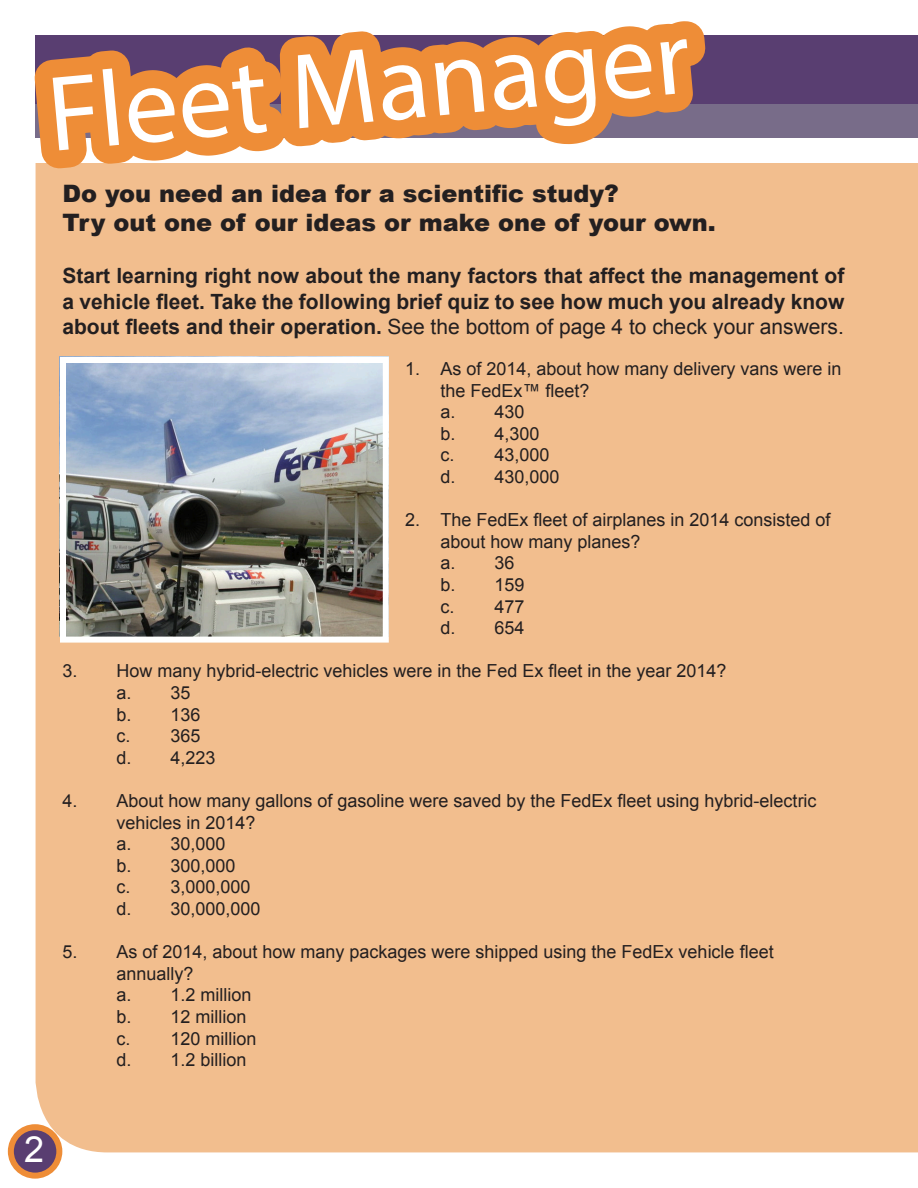
<style>
.page{position:relative;width:918px;height:1188px;background:#fff}
.page>*{position:absolute;margin:0;border:0;box-sizing:border-box;transform-origin:0 0}
.t1{font:108px "Myriad Pro";color:#fff}
.t2{font:36px "Arial";color:#fff}
.t3{font:900 24px "Arial";color:#231f20}
.t4{font:700 21px/25.2px "Arial";color:#231f20;text-align:justify}
.No_Spacing{font:18px/21.6px "Arial";color:#231f20}
.s1{font-weight:400}
</style>
<div class="page">
<div style="left:36px;top:163px;width:882px;height:989px;background:#f2be8e"></div>
<div style="left:35px;top:35px;width:883px;height:90px;background:#593e71"></div>
<img style="left:67px;top:364px;width:315px;height:272px">
<div style="left:60px;top:357px;width:329px;height:286px;border:6px solid #fff"></div>
<div style="left:35px;top:105px;width:883px;height:33px;background:#786c89"></div>
<div style="left:11px;top:1127px;width:48px;height:49px;background:#593e71;border-radius:50%"></div>
<div style="left:8px;top:1124px;width:54px;height:55px;border:6px solid #ee8d37;border-radius:50%"></div>
<svg style="left:34px;top:21px;width:693px;height:168px"></svg>
<p class="t1" style="left:42px;top:47px;width:646px;rotate:-5deg">Fleet Manager</p>
<p class="t3" style="left:62px;top:176px;width:558px">Do you need an idea for a scientific study?</p>
<p class="t3" style="left:62px;top:205px;width:655px">Try out one of our ideas or make one of your own.</p>
<p class="t4" style="left:62px;top:264px;width:784px">Start learning right now about the many factors that affect the management of a vehicle fleet. Take the following brief quiz to see how much you already know about fleets and their operation. <span class="s1">See the bottom of page 4 to check your answers.</span></p>
<p class="No_Spacing" style="left:405px;top:358px;width:438px">1. As of 2014, about how many delivery vans were in</p>
<p class="No_Spacing" style="left:440px;top:380px;width:151px">the FedEx™ fleet?</p>
<p class="No_Spacing" style="left:440px;top:401px;width:86px">a. 430</p>
<p class="No_Spacing" style="left:440px;top:423px;width:101px">b. 4,300</p>
<p class="No_Spacing" style="left:440px;top:444px;width:111px">c. 43,000</p>
<p class="No_Spacing" style="left:440px;top:466px;width:121px">d. 430,000</p>
<p class="No_Spacing" style="left:405px;top:509px;width:427px">2. The FedEx fleet of airplanes in 2014 consisted of</p>
<p class="No_Spacing" style="left:440px;top:531px;width:202px">about how many planes?</p>
<p class="No_Spacing" style="left:440px;top:552px;width:76px">a. 36</p>
<p class="No_Spacing" style="left:440px;top:574px;width:86px">b. 159</p>
<p class="No_Spacing" style="left:440px;top:596px;width:86px">c. 477</p>
<p class="No_Spacing" style="left:440px;top:617px;width:86px">d. 654</p>
<p class="No_Spacing" style="left:62px;top:660px;width:666px">3. How many hybrid-electric vehicles were in the Fed Ex fleet in the year 2014?</p>
<p class="No_Spacing" style="left:116px;top:682px;width:76px">a. 35</p>
<p class="No_Spacing" style="left:116px;top:704px;width:86px">b. 136</p>
<p class="No_Spacing" style="left:116px;top:725px;width:86px">c. 365</p>
<p class="No_Spacing" style="left:116px;top:747px;width:101px">d. 4,223</p>
<p class="No_Spacing" style="left:116px;top:790px;width:702px;text-indent:-54px">4. About how many gallons of gasoline were saved by the FedEx fleet using hybrid-electric vehicles in 2014?</p>
<p class="No_Spacing" style="left:116px;top:833px;width:111px">a. 30,000</p>
<p class="No_Spacing" style="left:116px;top:855px;width:121px">b. 300,000</p>
<p class="No_Spacing" style="left:116px;top:876px;width:136px">c. 3,000,000</p>
<p class="No_Spacing" style="left:116px;top:898px;width:146px">d. 30,000,000</p>
<p class="No_Spacing" style="left:116px;top:941px;width:659px;text-indent:-54px">5. As of 2014, about how many packages were shipped using the FedEx vehicle fleet annually?</p>
<p class="No_Spacing" style="left:116px;top:984px;width:137px">a. 1.2 million</p>
<p class="No_Spacing" style="left:116px;top:1006px;width:132px">b. 12 million</p>
<p class="No_Spacing" style="left:116px;top:1028px;width:142px">c. 120 million</p>
<p class="No_Spacing" style="left:116px;top:1049px;width:132px">d. 1.2 billion</p>
<p class="t2" style="left:24px;top:1126px;width:22px">2</p>
</div>
